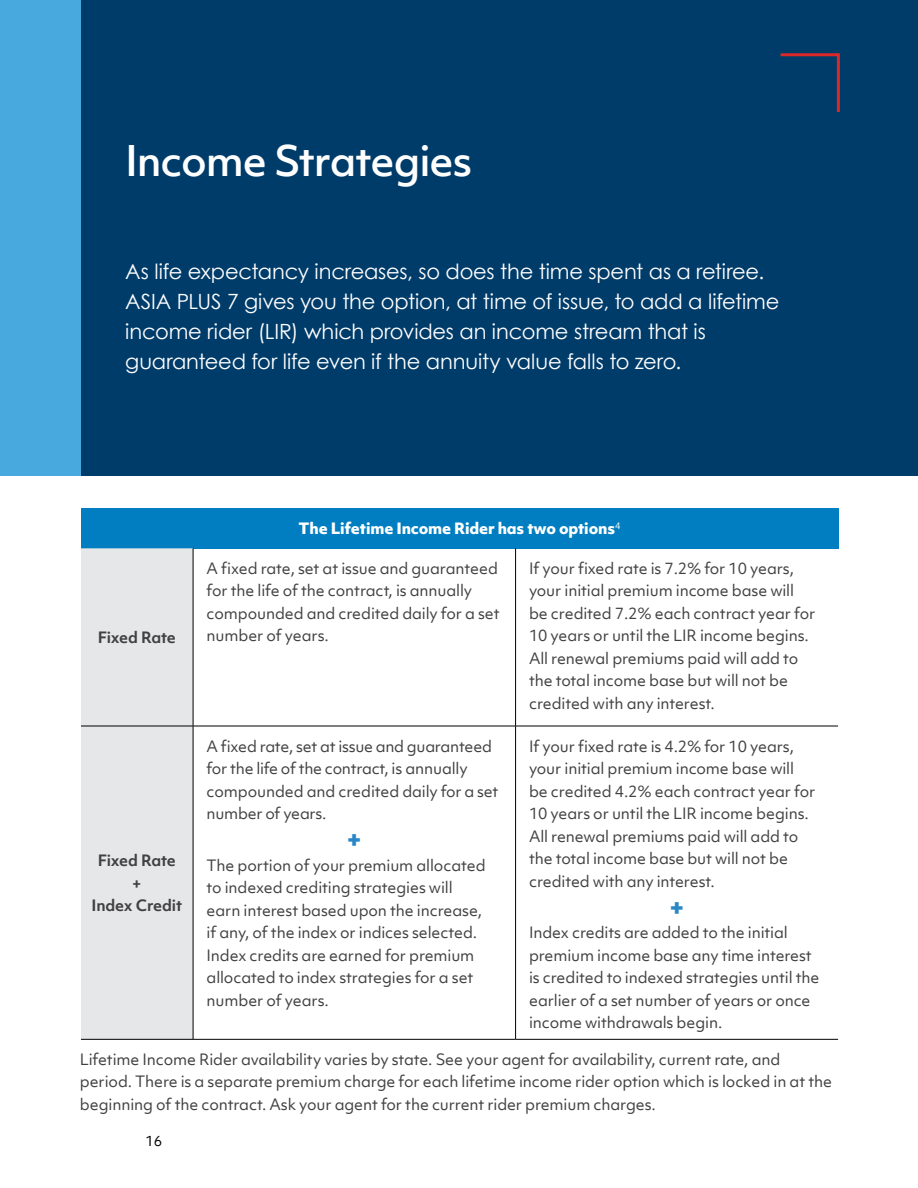
<style>
.page{position:relative;width:918px;height:1188px;background:#fff}
.page>*{position:absolute;margin:0;border:0;box-sizing:border-box;transform-origin:0 0}
.t1{font:500 40.5px "Objektiv Mk 1";letter-spacing:-.03em;color:#fff}
.t2{font:800 24px "Objektiv Mk 1";color:#2a87c6}
.t3{font:21px/30px "Century Gothic";letter-spacing:-.01em;color:#fff}
.t4{font:15px/22.5px "Objektiv Mk 1";letter-spacing:-.01em;color:#414042}
.t5{font:800 15px "Objektiv Mk 1";letter-spacing:-.01em;color:#fff}
.t6{font:700 15px/22.5px "Objektiv Mk 1";letter-spacing:-.01em;color:#414042;text-align:center}
.t7{font:700 15px "Objektiv Mk 1";letter-spacing:-.03em;color:#414042}
.t8{font:13.5px "Objektiv Mk 1";color:#000}
</style>
<div class="page">
<div style="left:81px;top:508px;width:757px;height:40px;background:#007ec1"></div>
<div style="left:81px;top:548px;width:112px;height:491px;background:#e6e7e8"></div>
<hr style="left:515px;top:548px;width:1px;height:178px;background:#000">
<hr style="left:515px;top:726px;width:1px;height:313px;background:#000">
<hr style="left:193px;top:548px;width:1px;height:178px;background:#000">
<hr style="left:193px;top:726px;width:1px;height:313px;background:#000">
<hr style="left:81px;top:726px;width:112px;height:1px;background:#000">
<hr style="left:193px;top:726px;width:323px;height:1px;background:#000">
<hr style="left:516px;top:726px;width:322px;height:1px;background:#000">
<hr style="left:81px;top:1039px;width:112px;height:1px;background:#000">
<hr style="left:193px;top:1039px;width:323px;height:1px;background:#000">
<hr style="left:516px;top:1039px;width:322px;height:1px;background:#000">
<div style="left:0;top:0;width:918px;height:475px;background:#003c6a"></div>
<div style="left:0;top:0;width:81px;height:475px;background:#48a9df"></div>
<hr style="left:781px;top:53px;width:58px;height:3px;background:#dc2828">
<hr style="left:837px;top:53px;width:3px;height:59px;background:#dc2828">
<h1 class="t1" style="left:125px;top:133px;width:349px">Income Strategies</h1>
<p class="t3" style="left:125px;top:256px;width:656px">As life expectancy increases, so does the time spent as a retiree.<br>ASIA PLUS 7 gives you the option, at time of issue, to add a lifetime income rider (LIR) which provides an income stream that is guaranteed for life even if the annuity value falls to zero.</p>
<p class="t7" style="left:98px;top:627px;width:80px">Fixed Rate</p>
<p class="t5" style="left:299px;top:518px;width:323px">The Lifetime Income Rider has two options<sup>4</sup></p>
<p class="t4" style="left:207px;top:557px;width:295px">A fixed rate, set at issue and guaranteed for the life of the contract, is annually compounded and credited daily for a set number of years.</p>
<p class="t4" style="left:529px;top:557px;width:288px">If your fixed rate is 7.2% for 10 years, your initial premium income base will be credited 7.2% each contract year for 10 years or until the LIR income begins.<br>All renewal premiums paid will add to the total income base but will not be credited with any interest.</p>
<p class="t4" style="left:207px;top:735px;width:293px">A fixed rate, set at issue and guaranteed for the life of the contract, is annually compounded and credited daily for a set number of years.</p>
<h2 class="t2" style="left:347px;top:822px;width:17px">+</h2>
<p class="t4" style="left:207px;top:854px;width:281px">The portion of your premium allocated to indexed crediting strategies will earn interest based upon the increase, if any, of the index or indices selected.<br>Index credits are earned for premium allocated to index strategies for a set number of years.</p>
<p class="t4" style="left:529px;top:735px;width:288px">If your fixed rate is 4.2% for 10 years, your initial premium income base will be credited 4.2% each contract year for 10 years or until the LIR income begins.<br>All renewal premiums paid will add to the total income base but will not be credited with any interest.</p>
<h2 class="t2" style="left:669px;top:890px;width:17px">+</h2>
<p class="t4" style="left:529px;top:921px;width:292px">Index credits are added to the initial premium income base any time interest is credited to indexed strategies until the earlier of a set number of years or once income withdrawals begin.</p>
<p class="t4" style="left:80px;top:1048px;width:754px">Lifetime Income Rider availability varies by state. See your agent for availability, current rate, and period. There is a separate premium charge for each lifetime income rider option which is locked in at the beginning of the contract. Ask your agent for the current rider premium charges.</p>
<p class="t6" style="left:92px;top:849px;width:92px">Fixed Rate +<br>Index Credit</p>
<p class="t8" style="left:146px;top:1131px;width:18px">16</p>
</div>
